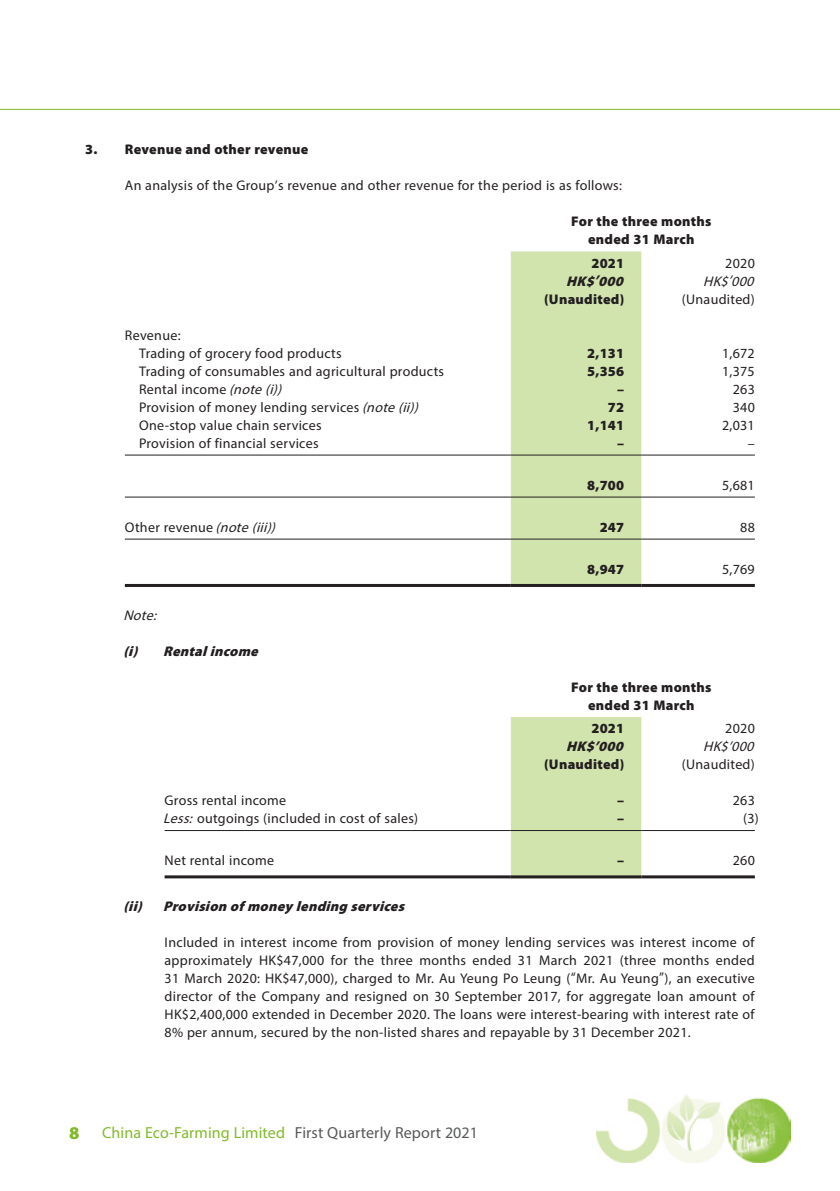
<style>
.page{position:relative;width:840px;height:1191px;background:#fff}
.page>*{position:absolute;margin:0;border:0;box-sizing:border-box;transform-origin:0 0}
.t1{font:900 18px "Myriad Pro";color:#80bb2a}
.t2{font:16px "Myriad Pro";letter-spacing:.005em;color:#57585a}
.Notes{font:14px/18px "Myriad Pro";letter-spacing:.02em;color:#231f20;text-align:justify}
.Notes-2{font:900 14px "Myriad Pro";letter-spacing:.02em;color:#231f20}
.Notes_HD2{font:italic 900 14px "Myriad Pro";color:#231f20}
.Notes_HD1{font:900 14px "Myriad Pro";letter-spacing:.02em;color:#231f20}
.Notes-3{font:italic 14px "Myriad Pro";color:#231f20}
.Notes-4{font:italic 900 14px "Myriad Pro";color:#231f20}
.s1{font-style:italic}
.s2{color:#80bb2a}
</style>
<div class="page">
<hr style="left:0;top:109px;width:839px;height:1px;background:#80bb2a">
<img style="left:596px;top:1094px;width:194px;height:68px">
<div style="left:510px;top:251px;width:131px;height:333px;background:#d1e4ad"></div>
<hr style="left:125px;top:454px;width:385px;height:1px;background:#231f20">
<hr style="left:510px;top:454px;width:131px;height:1px;background:#231f20">
<hr style="left:641px;top:454px;width:113px;height:1px;background:#231f20">
<hr style="left:125px;top:496px;width:385px;height:1px;background:#231f20">
<hr style="left:510px;top:496px;width:131px;height:1px;background:#231f20">
<hr style="left:641px;top:496px;width:113px;height:1px;background:#231f20">
<hr style="left:125px;top:538px;width:385px;height:1px;background:#231f20">
<hr style="left:510px;top:538px;width:131px;height:1px;background:#231f20">
<hr style="left:641px;top:538px;width:113px;height:1px;background:#231f20">
<hr style="left:125px;top:584px;width:385px;height:3px;background:#231f20">
<hr style="left:510px;top:584px;width:131px;height:3px;background:#231f20">
<hr style="left:641px;top:584px;width:113px;height:3px;background:#231f20">
<div style="left:510px;top:717px;width:131px;height:158px;background:#d1e4ad"></div>
<hr style="left:164px;top:830px;width:346px;height:1px;background:#231f20">
<hr style="left:510px;top:830px;width:131px;height:1px;background:#231f20">
<hr style="left:641px;top:830px;width:113px;height:1px;background:#231f20">
<hr style="left:164px;top:875px;width:346px;height:3px;background:#231f20">
<hr style="left:510px;top:875px;width:131px;height:3px;background:#231f20">
<hr style="left:641px;top:875px;width:113px;height:3px;background:#231f20">
<p class="Notes_HD1" style="left:85px;top:140px;width:225px">3. Revenue and other revenue</p>
<p class="Notes" style="left:125px;top:176px;width:498px">An analysis of the Group’s revenue and other revenue for the period is as follows:</p>
<p class="Notes-2" style="left:571px;top:212px;width:142px">For the three months</p>
<p class="Notes-2" style="left:587px;top:230px;width:108px">ended 31 March</p>
<p class="Notes-2" style="left:591px;top:254px;width:34px">2021</p>
<p class="Notes" style="left:724px;top:254px;width:31px">2020</p>
<p class="Notes-4" style="left:566px;top:272px;width:63px">HK$’000</p>
<p class="Notes-3" style="left:702px;top:272px;width:56px">HK$’000</p>
<p class="Notes-2" style="left:543px;top:290px;width:82px">(Unaudited)</p>
<p class="Notes" style="left:681px;top:290px;width:74px">(Unaudited)</p>
<p class="Notes" style="left:125px;top:326px;width:57px">Revenue:</p>
<p class="Notes" style="left:139px;top:344px;width:204px">Trading of grocery food products</p>
<p class="Notes-2" style="left:586px;top:344px;width:39px">2,131</p>
<p class="Notes" style="left:721px;top:344px;width:34px">1,672</p>
<p class="Notes" style="left:139px;top:362px;width:306px">Trading of consumables and agricultural products</p>
<p class="Notes-2" style="left:586px;top:362px;width:39px">5,356</p>
<p class="Notes" style="left:721px;top:362px;width:34px">1,375</p>
<p class="Notes" style="left:139px;top:380px;width:148px">Rental income <span class="s1">(note(i))</span></p>
<p class="Notes-2" style="left:617px;top:380px;width:8px">–</p>
<p class="Notes" style="left:732px;top:380px;width:24px">263</p>
<p class="Notes" style="left:139px;top:398px;width:284px">Provision of money lending services <span class="s1">(note(ii))</span></p>
<p class="Notes-2" style="left:607px;top:398px;width:18px">72</p>
<p class="Notes" style="left:732px;top:398px;width:24px">340</p>
<p class="Notes" style="left:139px;top:416px;width:184px">One-stop value chain services</p>
<p class="Notes-2" style="left:586px;top:416px;width:39px">1,141</p>
<p class="Notes" style="left:721px;top:416px;width:34px">2,031</p>
<p class="Notes" style="left:139px;top:434px;width:181px">Provision of financial services</p>
<p class="Notes-2" style="left:617px;top:434px;width:8px">–</p>
<p class="Notes" style="left:747px;top:434px;width:8px">–</p>
<p class="Notes-2" style="left:586px;top:476px;width:39px">8,700</p>
<p class="Notes" style="left:721px;top:476px;width:34px">5,681</p>
<p class="Notes" style="left:125px;top:518px;width:156px">Other revenue <span class="s1">(note(iii))</span></p>
<p class="Notes-2" style="left:599px;top:518px;width:26px">247</p>
<p class="Notes" style="left:739px;top:518px;width:16px">88</p>
<p class="Notes-2" style="left:586px;top:560px;width:39px">8,947</p>
<p class="Notes" style="left:721px;top:560px;width:34px">5,769</p>
<p class="Notes-3" style="left:123px;top:606px;width:39px">Note:</p>
<p class="Notes_HD2" style="left:123px;top:641px;width:140px">(i) Rentalincome</p>
<p class="Notes-2" style="left:571px;top:677px;width:142px">For the three months</p>
<p class="Notes-2" style="left:587px;top:695px;width:108px">ended 31 March</p>
<p class="Notes-2" style="left:591px;top:719px;width:34px">2021</p>
<p class="Notes" style="left:724px;top:719px;width:31px">2020</p>
<p class="Notes-4" style="left:566px;top:737px;width:63px">HK$’000</p>
<p class="Notes-3" style="left:702px;top:738px;width:56px">HK$’000</p>
<p class="Notes-2" style="left:543px;top:755px;width:82px">(Unaudited)</p>
<p class="Notes" style="left:681px;top:755px;width:74px">(Unaudited)</p>
<p class="Notes" style="left:164px;top:791px;width:123px">Gross rental income</p>
<p class="Notes-2" style="left:617px;top:791px;width:8px">–</p>
<p class="Notes" style="left:732px;top:791px;width:24px">263</p>
<p class="Notes" style="left:163px;top:809px;width:256px"><span class="s1">Less:</span>outgoings (included in cost of sales)</p>
<p class="Notes-2" style="left:617px;top:809px;width:8px">–</p>
<p class="Notes" style="left:742px;top:809px;width:17px">(3)</p>
<p class="Notes" style="left:164px;top:851px;width:111px">Net rental income</p>
<p class="Notes-2" style="left:617px;top:851px;width:8px">–</p>
<p class="Notes" style="left:732px;top:851px;width:24px">260</p>
<p class="Notes_HD2" style="left:123px;top:897px;width:287px">(ii) Provision ofmoneylending services</p>
<p class="Notes" style="left:164px;top:933px;width:591px">Included in interest income from provision of money lending services was interest income of approximately HK$47,000 for the three months ended 31 March 2021 (three months ended 31 March 2020: HK$47,000), charged to Mr. Au Yeung Po Leung (“Mr. Au Yeung”), an executive director of the Company and resigned on 30 September 2017, for aggregate loan amount of HK$2,400,000 extended in December 2020. The loans were interest-bearing with interest rate of 8% per annum, secured by the non-listed shares and repayable by 31 December 2021.</p>
<p class="t1" style="left:69px;top:1121px;width:12px">8</p>
<p class="t2" style="left:102px;top:1122px;width:377px"><span class="s2">China Eco-Farming Limited</span> First Quarterly Report 2021</p>
</div>
